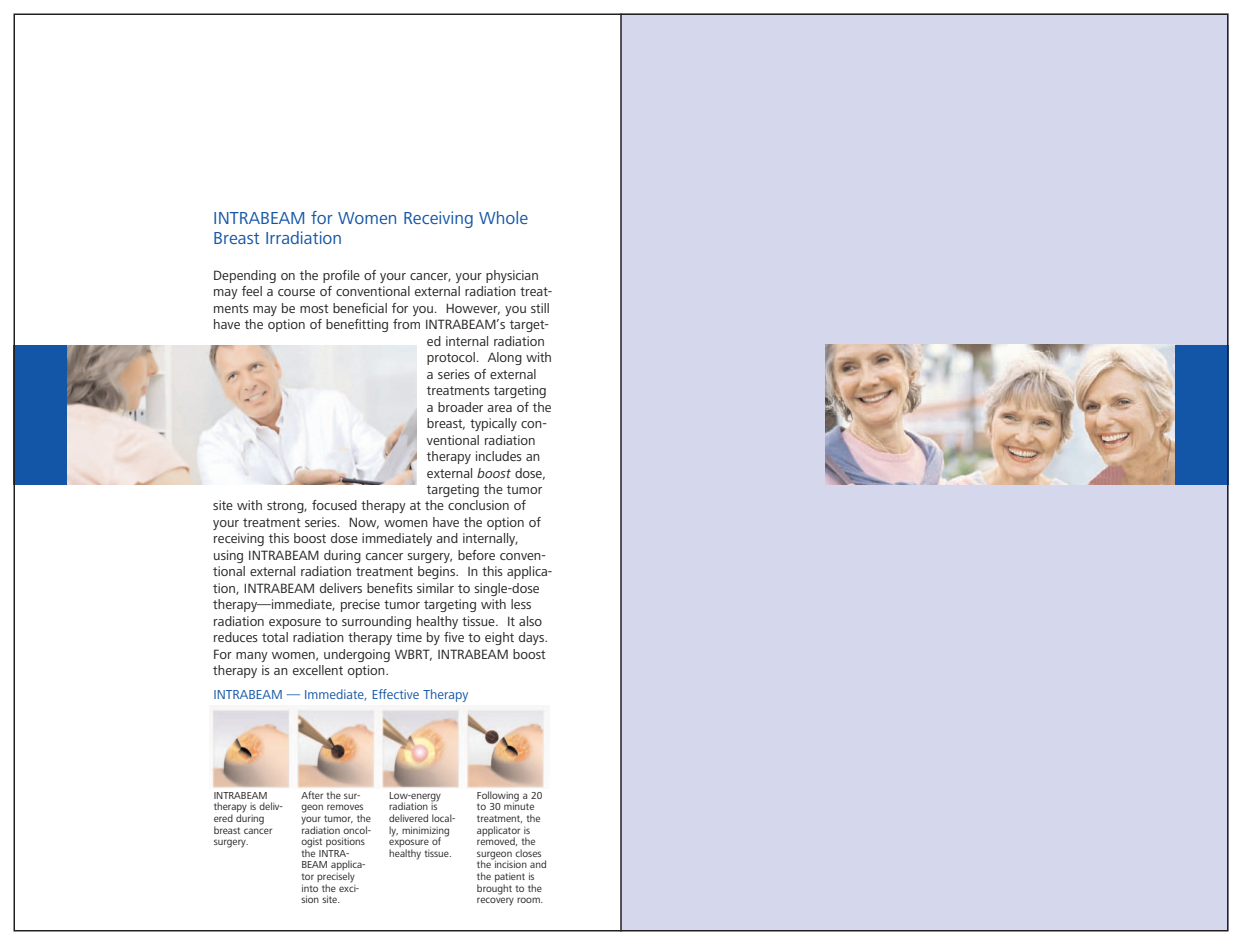
<style>
.page{position:relative;width:1242px;height:945px;background:#fff}
.page>*{position:absolute;margin:0;border:0;box-sizing:border-box;transform-origin:0 0}
.t1{font:18px/19.5px "Lino Frutiger Next";color:#1355a6}
.t2{font:13.8px "Lino Frutiger Next";color:#231f20}
.t3{font:13.5px "Lino Frutiger Next";color:#1355a6}
.t4{font:10.5px/11.6px "Lino Frutiger Next";color:#231f20}
.s1{font-style:italic}
</style>
<div class="page">
<img style="left:68px;top:345px;width:348px;height:140px">
<img style="left:209px;top:706px;width:338px;height:82px">
<div style="left:14px;top:345px;width:54px;height:140px;background:#1355a6"></div>
<div style="left:621px;top:14px;width:607px;height:918px;background:#d5d8ed"></div>
<img style="left:825px;top:345px;width:350px;height:140px">
<div style="left:1175px;top:345px;width:53px;height:140px;background:#1355a6"></div>
<hr style="left:620px;top:14px;width:2px;height:918px;background:#231f20">
<h1 class="t1" style="left:213px;top:208px;width:316px">INTRABEAM for Women Receiving Whole<br>Breast Irradiation</h1>
<p class="t2" style="left:213px;top:267px;width:327px">Depending on the profile of your cancer, your physician</p>
<p class="t2" style="left:213px;top:284px;width:341px">may feel a course of conventional external radiation treat-</p>
<p class="t2" style="left:213px;top:300px;width:338px">ments may be most beneficial for you. However, you still</p>
<p class="t2" style="left:213px;top:317px;width:337px">have the option of benefitting from INTRABEAM’s target-</p>
<p class="t2" style="left:427px;top:333px;width:119px">ed internal radiation</p>
<p class="t2" style="left:427px;top:350px;width:127px">protocol. Along with</p>
<p class="t2" style="left:427px;top:366px;width:111px">a series of external</p>
<p class="t2" style="left:427px;top:383px;width:121px">treatments targeting</p>
<p class="t2" style="left:427px;top:399px;width:126px">a broader area of the</p>
<p class="t2" style="left:427px;top:416px;width:121px">breast, typically con-</p>
<p class="t2" style="left:427px;top:432px;width:110px">ventional radiation</p>
<p class="t2" style="left:427px;top:449px;width:115px">therapy includes an</p>
<p class="t2" style="left:427px;top:465px;width:121px">external <span class="s1">boost</span> dose,</p>
<p class="t2" style="left:427px;top:482px;width:117px">targeting the tumor</p>
<p class="t2" style="left:213px;top:498px;width:314px">site with strong, focused therapy at the conclusion of</p>
<p class="t2" style="left:213px;top:515px;width:329px">your treatment series. Now, women have the option of</p>
<p class="t2" style="left:213px;top:531px;width:307px">receiving this boost dose immediately and internally,</p>
<p class="t2" style="left:213px;top:548px;width:334px">using INTRABEAM during cancer surgery, before conven-</p>
<p class="t2" style="left:213px;top:564px;width:341px">tional external radiation treatment begins. In this applica-</p>
<p class="t2" style="left:213px;top:581px;width:328px">tion, INTRABEAM delivers benefits similar to single-dose</p>
<p class="t2" style="left:213px;top:597px;width:320px">therapy—immediate, precise tumor targeting with less</p>
<p class="t2" style="left:213px;top:614px;width:330px">radiation exposure to surrounding healthy tissue. It also</p>
<p class="t2" style="left:213px;top:630px;width:336px">reduces total radiation therapy time by five to eight days.</p>
<p class="t2" style="left:213px;top:647px;width:334px">For many women, undergoing WBRT, INTRABEAM boost</p>
<p class="t2" style="left:213px;top:663px;width:177px">therapy is an excellent option.</p>
<p class="t3" style="left:213px;top:687px;width:257px">INTRABEAM — Immediate, Effective Therapy</p>
<p class="t4" style="left:214px;top:789px;width:71px">INTRABEAM therapy is deliv&shy;ered during breast cancer surgery.</p>
<p class="t4" style="left:301px;top:789px;width:71px">After the sur&shy;geon removes your tumor, the radiation oncol&shy;ogist positions the INTRA-<br>BEAM applica&shy;tor precisely into the exci&shy;sion site.</p>
<p class="t4" style="left:389px;top:789px;width:68px">Low-energy radiation is delivered local&shy;ly, minimizing exposure of healthy tissue.</p>
<p class="t4" style="left:477px;top:789px;width:71px">Following a 20 to 30 minute treatment, the applicator is removed, the surgeon closes the incision and the patient is brought to the recovery room.</p>
</div>
